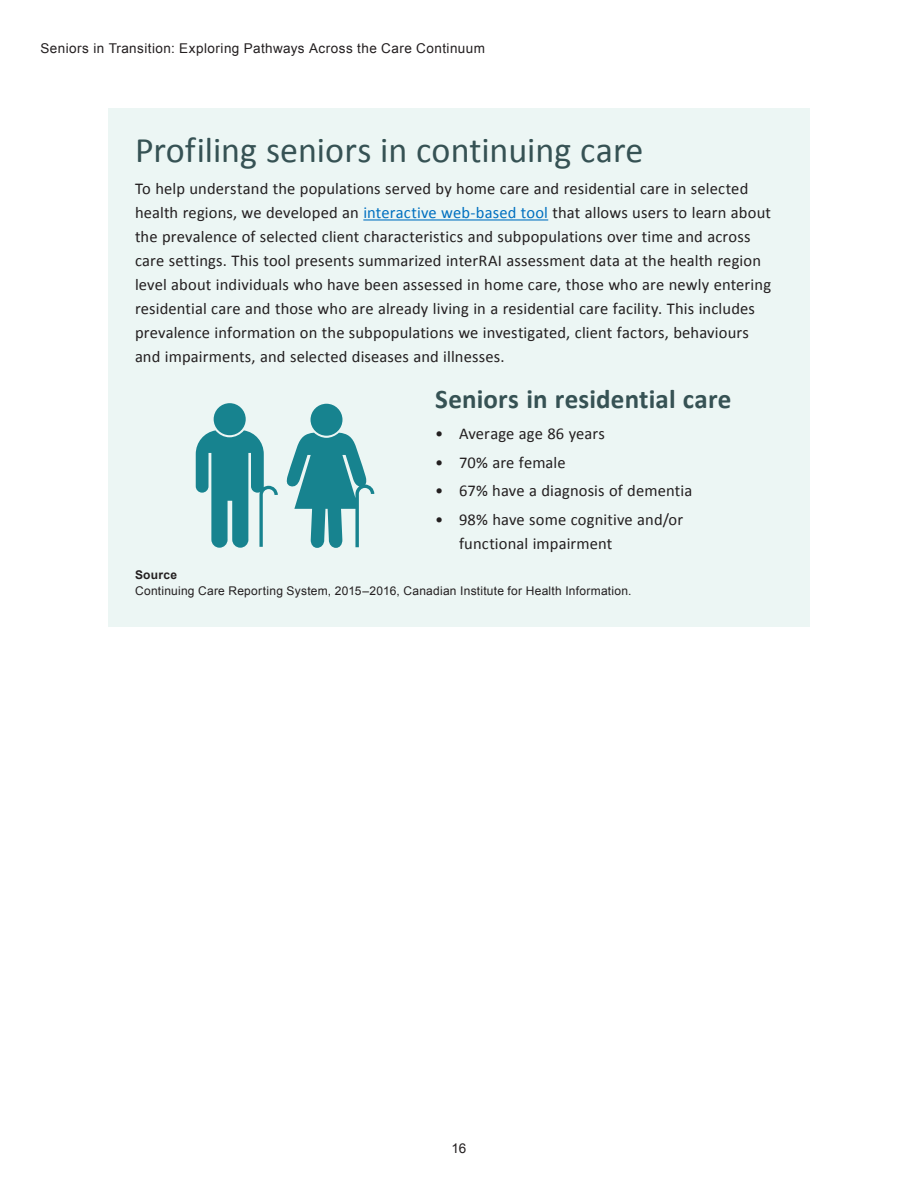
<style>
.page{position:relative;width:918px;height:1188px;background:#fff}
.page>*{position:absolute;margin:0;border:0;box-sizing:border-box;transform-origin:0 0}
.sidebar_H1{font:36px "Calibri";color:#365254}
.sidebar_body{font:700 27px "Calibri";letter-spacing:.005em;color:#365254}
.sidebar_body-2{font:16.5px/24px "Calibri";letter-spacing:.01em;color:#231f20}
.t1{font:13.5px "Arial";letter-spacing:.03em;color:#231f20}
.note_src_B4H1{font:12px "Arial";letter-spacing:.02em;color:#231f20}
.note_src_title{font:700 12px "Arial";letter-spacing:.025em;color:#231f20}
.s1{color:#0070c0}
</style>
<div class="page">
<div style="left:108px;top:108px;width:702px;height:518px;background:#ecf6f4"></div>
<hr style="left:363px;top:219px;width:185px;height:2px;background:#0070c0">
<svg style="left:196px;top:430px;width:82px;height:118px"></svg>
<div style="left:214px;top:403px;width:32px;height:32px;background:#17838f;border-radius:50%"></div>
<div style="left:311px;top:404px;width:31px;height:32px;background:#17838f;border-radius:50%"></div>
<svg style="left:286px;top:433px;width:88px;height:115px"></svg>
<p class="t1" style="left:40px;top:39px;width:446px">Seniors in Transition: Exploring Pathways Across the Care Continuum</p>
<p class="sidebar_H1" style="left:135px;top:127px;width:510px">Profiling seniors in continuing care</p>
<p class="sidebar_body-2" style="left:135px;top:177px;width:638px">To help understand the populations served by home care and residential care in selected health regions, we developed an <span class="s1">interactive web-based tool</span> that allows users to learn about the prevalence of selected client characteristics and subpopulations over time and across care settings. This tool presents summarized interRAI assessment data at the health region level about individuals who have been assessed in home care, those who are newly entering residential care and those who are already living in a residential care facility. This includes prevalence information on the subpopulations we investigated, client factors, behaviours and impairments, and selected diseases and illnesses.</p>
<p class="sidebar_body" style="left:435px;top:382px;width:298px">Seniors in residential care</p>
<p class="sidebar_body-2" style="left:435px;top:422px;width:172px">• Average age 86 years</p>
<p class="sidebar_body-2" style="left:435px;top:450px;width:132px">• 70% are female</p>
<p class="sidebar_body-2" style="left:435px;top:479px;width:259px">• 67% have a diagnosis of dementia</p>
<p class="sidebar_body-2" style="left:459px;top:507px;width:226px;text-indent:-24px">• 98% have some cognitive and/or functional impairment</p>
<p class="note_src_title" style="left:135px;top:566px;width:44px">Source</p>
<p class="note_src_B4H1" style="left:135px;top:583px;width:498px">Continuing Care Reporting System, 2015–2016, Canadian Institute for Health Information.</p>
<p class="t1" style="left:452px;top:1139px;width:16px">16</p>
</div>
